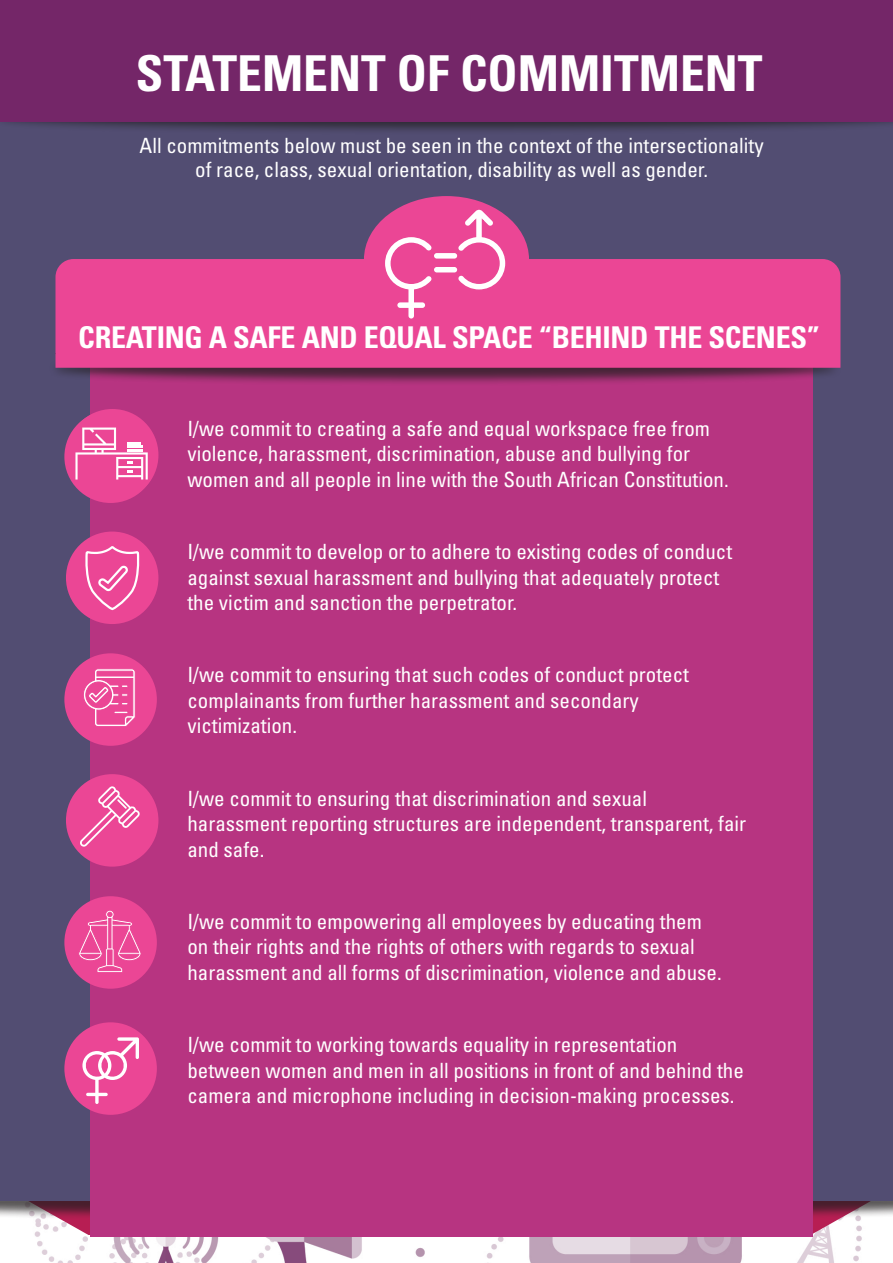
<style>
.page{position:relative;width:893px;height:1263px;background:#fff}
.page>*{position:absolute;margin:0;border:0;box-sizing:border-box;transform-origin:0 0}
.t1{font:700 condensed 49.5px "Univers LT Std";color:#fff}
.Heading_box{font:700 condensed 30px "Univers LT Std";letter-spacing:-.01em;color:#fff}
.NEW_bullet{font:condensed 21px/25.5px "Univers LT Std";color:#fff}
</style>
<div class="page">
<img style="left:35px;top:1235px;width:827px;height:28px">
<svg style="left:0;top:1201px;width:893px;height:34px"></svg>
<div style="left:0;top:45px;width:893px;height:1156px;background:#524d72"></div>
<div style="left:90px;top:290px;width:723px;height:946px;background:#b73481"></div>
<div style="left:48px;top:351px;width:794px;height:35px;background:#231f20;opacity:.75"></div>
<div style="left:56px;top:259px;width:784px;height:109px;background:#eb4695"></div>
<div style="left:64px;top:410px;width:93px;height:93px;background:#eb4695;border-radius:50%"></div>
<div style="left:66px;top:531px;width:92px;height:93px;background:#eb4695;border-radius:50%"></div>
<svg style="left:75px;top:424px;width:73px;height:188px"></svg>
<div style="left:66px;top:774px;width:92px;height:93px;background:#eb4695;border-radius:50%"></div>
<svg style="left:80px;top:786px;width:60px;height:61px"></svg>
<div style="left:64px;top:653px;width:93px;height:93px;background:#eb4695;border-radius:50%"></div>
<svg style="left:83px;top:668px;width:53px;height:59px"></svg>
<div style="left:64px;top:896px;width:93px;height:93px;background:#eb4695;border-radius:50%"></div>
<svg style="left:79px;top:910px;width:62px;height:63px"></svg>
<div style="left:64px;top:1022px;width:93px;height:93px;background:#eb4695;border-radius:50%"></div>
<svg style="left:79px;top:1034px;width:63px;height:73px"></svg>
<div style="left:364px;top:196px;width:165px;height:127px;background:#eb4695;border-radius:50%"></div>
<svg style="left:383px;top:237px;width:49px;height:84px"></svg>
<svg style="left:458px;top:207px;width:49px;height:83px"></svg>
<div style="left:433px;top:252px;width:25px;height:7px;background:#fff;border-radius:4px"></div>
<div style="left:432px;top:252px;width:27px;height:8px;border:2px solid #eb4695;border-radius:4px"></div>
<div style="left:433px;top:266px;width:25px;height:7px;background:#fff;border-radius:4px"></div>
<div style="left:432px;top:265px;width:27px;height:9px;border:2px solid #eb4695;border-radius:4px"></div>
<div style="left:0;top:101px;width:893px;height:35px;background:#231f20;opacity:.75"></div>
<div style="left:0;top:0;width:893px;height:121px;background:#742668"></div>
<h1 class="t1" style="left:136px;top:43px;width:628px">STATEMENT OF COMMITMENT</h1>
<p class="NEW_bullet" style="left:140px;top:134px;width:626px;line-height:24px;text-align:center">All commitments below must be seen in the context of the intersectionality of race, class, sexual orientation, disability as well as gender.</p>
<p class="Heading_box" style="left:78px;top:319px;width:743px">CREATING A SAFE AND EQUAL SPACE “BEHIND THE SCENES”</p>
<p class="NEW_bullet" style="left:187px;top:415px;width:543px">I/we commit to creating a safe and equal workspace free from violence, harassment, discrimination, abuse and bullying for women and all people in line with the South African Constitution.</p>
<p class="NEW_bullet" style="left:187px;top:538px;width:546px">I/we commit to develop or to adhere to existing codes of conduct against sexual harassment and bullying that adequately protect the victim and sanction the perpetrator.</p>
<p class="NEW_bullet" style="left:187px;top:662px;width:503px">I/we commit to ensuring that such codes of conduct protect complainants from further harassment and secondary victimization.</p>
<p class="NEW_bullet" style="left:187px;top:785px;width:560px">I/we commit to ensuring that discrimination and sexual harassment reporting structures are independent, transparent, fair and safe.</p>
<p class="NEW_bullet" style="left:187px;top:908px;width:536px">I/we commit to empowering all employees by educating them on their rights and the rights of others with regards to sexual harassment and all forms of discrimination, violence and abuse.</p>
<p class="NEW_bullet" style="left:187px;top:1032px;width:558px">I/we commit to working towards equality in representation between women and men in all positions in front of and behind the camera and microphone including in decision-making processes.</p>
</div>
